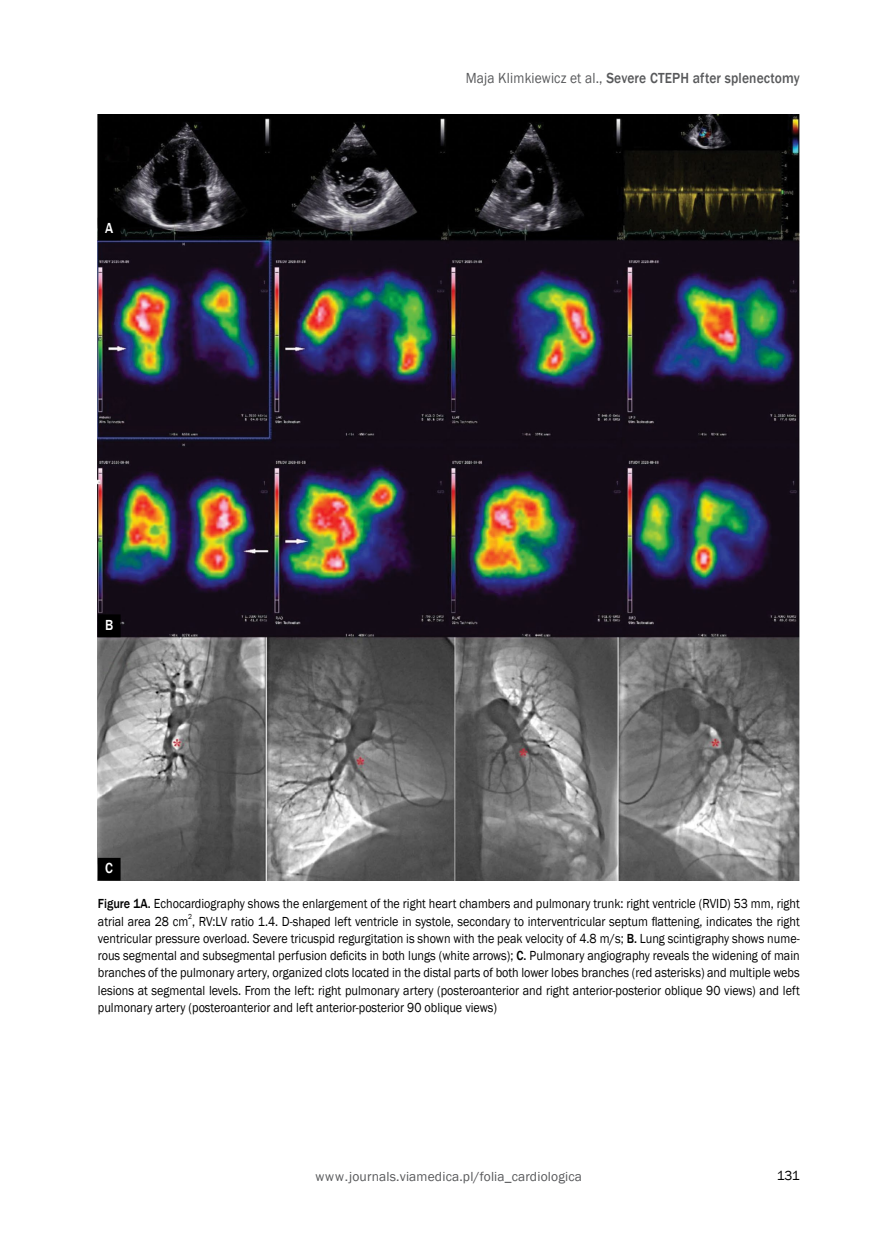
<style>
.page{position:relative;width:872px;height:1234px;background:#fff}
.page>*{position:absolute;margin:0;border:0;box-sizing:border-box;transform-origin:0 0}
.t1{font:500 15px "Franklin Gothic";letter-spacing:.01em;color:#58595b;scale:.9 1}
.t2{font:500 15px "Franklin Gothic";color:#fff;scale:.9 1}
.t3{font:13.5px/17.2px "Franklin Gothic";color:#000;scale:.9 1}
.t4{font:13.5px "Franklin Gothic";letter-spacing:.01em;color:#58595b}
.t5{font:13.5px "Franklin Gothic";color:#000}
.t6{font:7.35px "Franklin Gothic";color:#000;scale:.9 1}
.s1{font-weight:400}
.s2{font-weight:500}
</style>
<div class="page">
<img style="left:98px;top:115px;width:701px;height:765px">
<div style="left:99px;top:218px;width:21px;height:21px;background:#000"></div>
<div style="left:98px;top:217px;width:23px;height:23px;border:2px solid #000"></div>
<div style="left:99px;top:858px;width:21px;height:21px;background:#000"></div>
<div style="left:98px;top:857px;width:23px;height:23px;border:2px solid #000"></div>
<div style="left:99px;top:615px;width:21px;height:21px;background:#000"></div>
<div style="left:98px;top:614px;width:23px;height:23px;border:2px solid #000"></div>
<p class="t2" style="left:105px;top:218px;width:11px">A</p>
<p class="t2" style="left:105px;top:615px;width:11px">B</p>
<p class="t2" style="left:105px;top:858px;width:10px">C</p>
<p class="t1" style="left:466px;top:69px;width:372px"><span class="s1">Maja Klimkiewicz et al.,</span> Severe CTEPH after splenectomy</p>
<p class="t3" style="left:98px;top:895px;width:781px"><span class="s2">Figure 1A.</span> Echocardiography shows the enlargement of the right heart chambers and pulmonary trunk: right ventricle (RVID) 53 mm, right atrial area 28 cm , RV:LV ratio 1.4. D-shaped left ventricle in systole, secondary to interventricular septum flattening, indicates the right</p>
<p class="t6" style="left:188px;top:912px;width:6px">2</p>
<p class="t3" style="left:98px;top:929px;width:781px;text-align:justify">ventricular pressure overload. Severe tricuspid regurgitation is shown with the peak velocity of 4.8 m/s; <span class="s2">B.</span> Lung scintigraphy shows nume&shy;rous segmental and subsegmental perfusion deficits in both lungs (white arrows); <span class="s2">C.</span> Pulmonary angiography reveals the widening of main branches of the pulmonary artery, organized clots located in the distal parts of both lower lobes branches (red asterisks) and multiple webs lesions at segmental levels. From the left: right pulmonary artery (posteroanterior and right anterior-posterior oblique 90 views) and left pulmonary artery (posteroanterior and left anterior-posterior 90 oblique views)</p>
<p class="t4" style="left:315px;top:1168px;width:268px">www.journals.viamedica.pl/folia_cardiologica</p>
<p class="t5" style="left:776px;top:1166px;width:24px">131</p>
</div>
